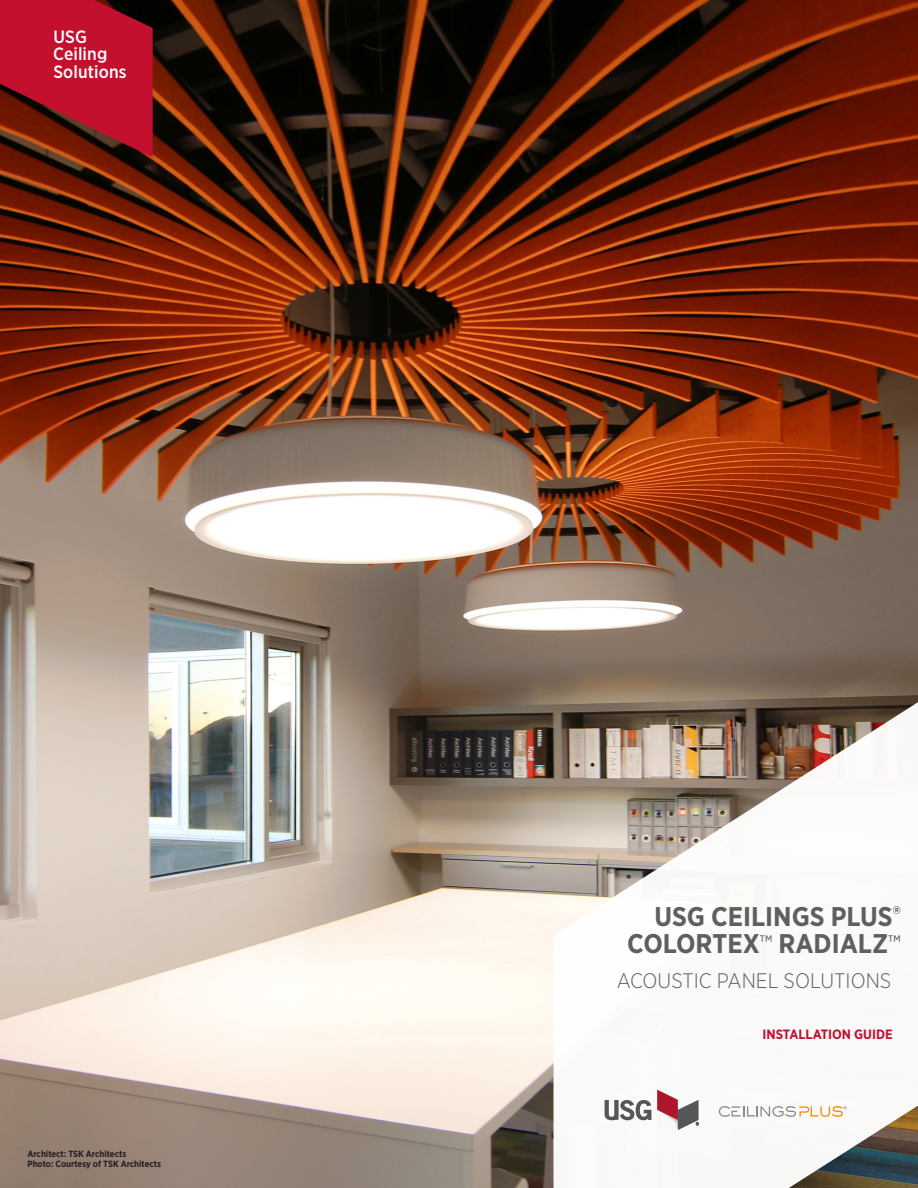
<style>
.page{position:relative;width:918px;height:1188px;background:#fff}
.page>*{position:absolute;margin:0;border:0;box-sizing:border-box;transform-origin:0 0}
.Introduction_Title{font:700 27px/27px "Gotham Narrow";color:#5f5f62;text-align:right}
.Introduction_Title-2{font:300 21px "Gotham Narrow";color:#5f5f62}
.t1{font:500 17.7px/17.7px "Gotham Narrow";letter-spacing:.005em;color:#fff}
.Introduction_Title-3{font:700 13.5px "Gotham Narrow";color:#c3102f}
.Credits{font:700 9px "Gotham Narrow";color:#231f20}
.s1{font-weight:400;font-size:21px}
</style>
<div class="page">
<img style="left:0;top:0;width:918px;height:1188px">
<svg style="left:0;top:0;width:153px;height:157px;background:#a31224"></svg>
<svg style="left:554px;top:695px;width:364px;height:493px"></svg>
<svg style="left:719px;top:1106px;width:128px;height:11px"></svg>
<svg style="left:605px;top:1100px;width:46px;height:20px"></svg>
<svg style="left:657px;top:1090px;width:42px;height:40px"></svg>
<p class="t1" style="left:53px;top:27px;width:75px">USG<br>Ceiling<br>Solutions</p>
<p class="Credits" style="left:27px;top:1148px;width:100px">Architect: TSK Architects</p>
<p class="Credits" style="left:27px;top:1158px;width:135px">Photo: Courtesy of TSK Architects</p>
<p class="Introduction_Title" style="left:627px;top:903px;width:275px">USG CEILINGS PLUS<sup>®<br></sup>COLORTEX<span class="s1">™</span> RADIALZ<span class="s1">™</span></p>
<p class="Introduction_Title-2" style="left:617px;top:968px;width:276px">ACOUSTIC PANEL SOLUTIONS</p>
<p class="Introduction_Title-3" style="left:763px;top:1025px;width:132px">INSTALLATION GUIDE</p>
</div>
